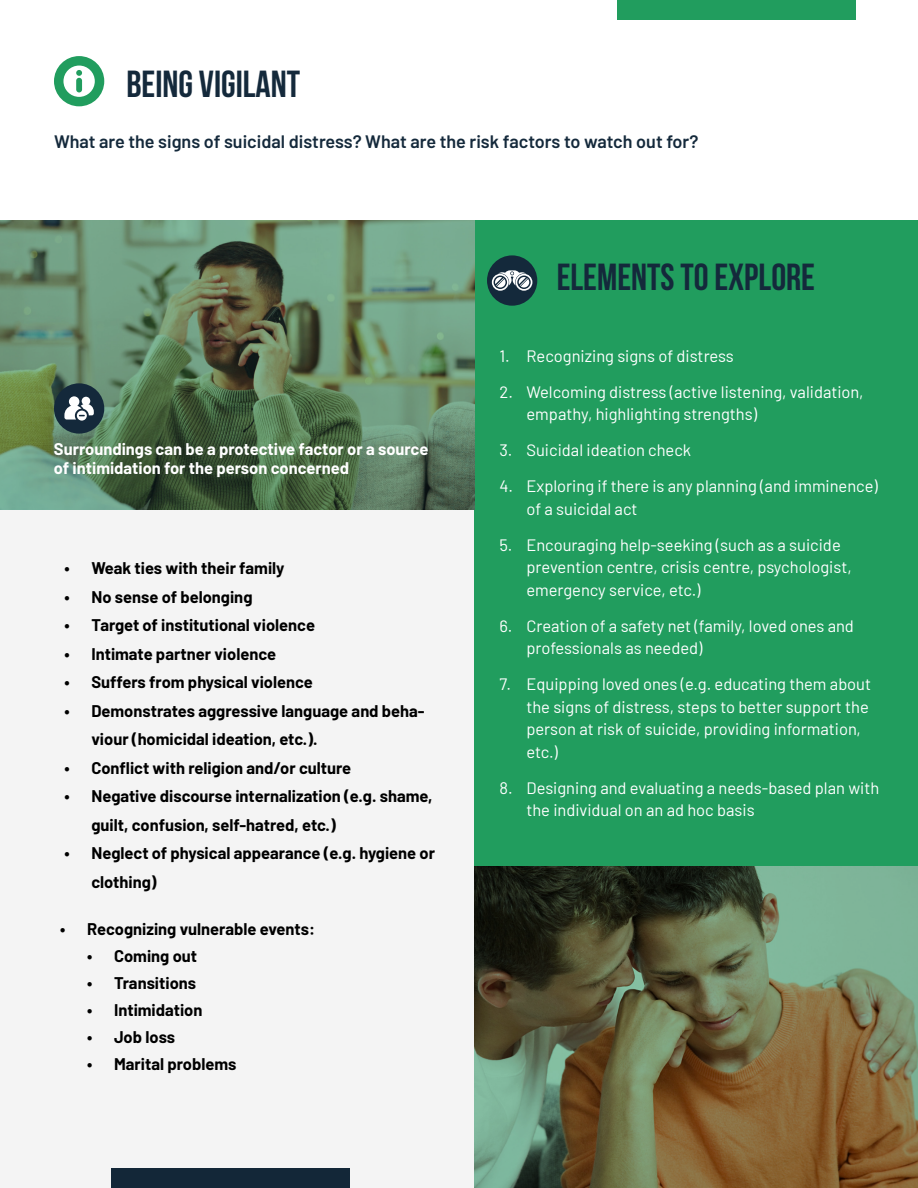
<style>
.page{position:relative;width:918px;height:1188px;background:#fff}
.page>*{position:absolute;margin:0;border:0;box-sizing:border-box;transform-origin:0 0}
.t1{font:700 37.5px "Bebas Neue";color:#14293b}
.t2{font:600 18px "Barlow";color:#14293b}
.t3{font:16.5px/22.5px "Barlow";color:#fff}
.t4{font:700 16.5px/28.5px "Barlow";color:#000}
.t5{font:700 16.5px/19.5px "Barlow";color:#fff}
</style>
<div class="page">
<div style="left:0;top:220px;width:915px;height:968px;background:#f4f4f4"></div>
<div style="left:474px;top:220px;width:444px;height:661px;background:#219d5e"></div>
<div style="left:617px;top:0;width:238px;height:19px;background:#219d5e"></div>
<div style="left:111px;top:1169px;width:239px;height:19px;background:#14293b"></div>
<div style="left:54px;top:56px;width:50px;height:50px;background:#219d5e;border-radius:50%"></div>
<svg style="left:63px;top:66px;width:32px;height:31px"></svg>
<div style="left:487px;top:255px;width:50px;height:51px;background:#14293b;border-radius:50%"></div>
<svg style="left:492px;top:270px;width:40px;height:21px"></svg>
<svg style="left:474px;top:866px;width:444px;height:322px;background:#666747"></svg>
<svg style="left:0;top:220px;width:474px;height:290px;background:#608263"></svg>
<div style="left:54px;top:383px;width:50px;height:51px;background:#14293b;border-radius:50%"></div>
<svg style="left:64px;top:396px;width:30px;height:25px"></svg>
<h1 class="t1" style="left:126px;top:64px;width:175px">BEING VIGILANT</h1>
<p class="t2" style="left:54px;top:128px;width:646px">What are the signs of suicidal distress? What are the risk factors to watch out for?</p>
<p class="t5" style="left:54px;top:438px;width:376px">Surroundings can be a protective factor or a source of intimidation for the person concerned</p>
<p class="t4" style="left:64px;top:553px;width:222px">• Weak ties with their family</p>
<p class="t4" style="left:64px;top:581px;width:190px">• No sense of belonging</p>
<p class="t4" style="left:64px;top:610px;width:252px">• Target of institutional violence</p>
<p class="t4" style="left:64px;top:638px;width:213px">• Intimate partner violence</p>
<p class="t4" style="left:64px;top:667px;width:250px">• Suffers from physical violence</p>
<p class="t4" style="left:91px;top:695px;width:335px;text-indent:-27px">• Demonstrates aggressive language and beha&shy;viour (homicidal ideation, etc.).</p>
<p class="t4" style="left:64px;top:752px;width:288px">• Conflict with religion and/or culture</p>
<p class="t4" style="left:91px;top:781px;width:343px;text-indent:-27px">• Negative discourse internalization (e.g. shame, guilt, confusion, self-hatred, etc.)</p>
<p class="t4" style="left:91px;top:838px;width:345px;text-indent:-27px">• Neglect of physical appearance (e.g. hygiene or clothing)</p>
<p class="t4" style="left:60px;top:914px;width:257px">• Recognizing vulnerable events:</p>
<p class="t4" style="left:87px;top:941px;width:112px">• Coming out</p>
<p class="t4" style="left:87px;top:968px;width:111px">• Transitions</p>
<p class="t4" style="left:87px;top:995px;width:117px">• Intimidation</p>
<p class="t4" style="left:87px;top:1022px;width:90px">• Job loss</p>
<p class="t4" style="left:87px;top:1049px;width:151px">• Marital problems</p>
<h1 class="t1" style="left:557px;top:257px;width:260px">ELEMENTS TO EXPLORE</h1>
<p class="t3" style="left:500px;top:343px;width:236px">1. Recognizing signs of distress</p>
<p class="t3" style="left:526px;top:379px;width:339px;text-indent:-27px">2. Welcoming distress (active listening, validation, empathy, highlighting strengths)</p>
<p class="t3" style="left:500px;top:438px;width:193px">3. Suicidal ideation check</p>
<p class="t3" style="left:526px;top:474px;width:353px;text-indent:-27px">4. Exploring if there is any planning (and imminence) of a suicidal act</p>
<p class="t3" style="left:526px;top:532px;width:327px;text-indent:-27px">5. Encouraging help-seeking (such as a suicide prevention centre, crisis centre, psychologist, emergency service, etc.)</p>
<p class="t3" style="left:526px;top:613px;width:329px;text-indent:-27px">6. Creation of a safety net (family, loved ones and professionals as needed)</p>
<p class="t3" style="left:526px;top:672px;width:346px;text-indent:-27px">7. Equipping loved ones (e.g. educating them about the signs of distress, steps to better support the person at risk of suicide, providing information, etc.)</p>
<p class="t3" style="left:526px;top:775px;width:354px;text-indent:-27px">8. Designing and evaluating a needs-based plan with the individual on an ad hoc basis</p>
</div>
